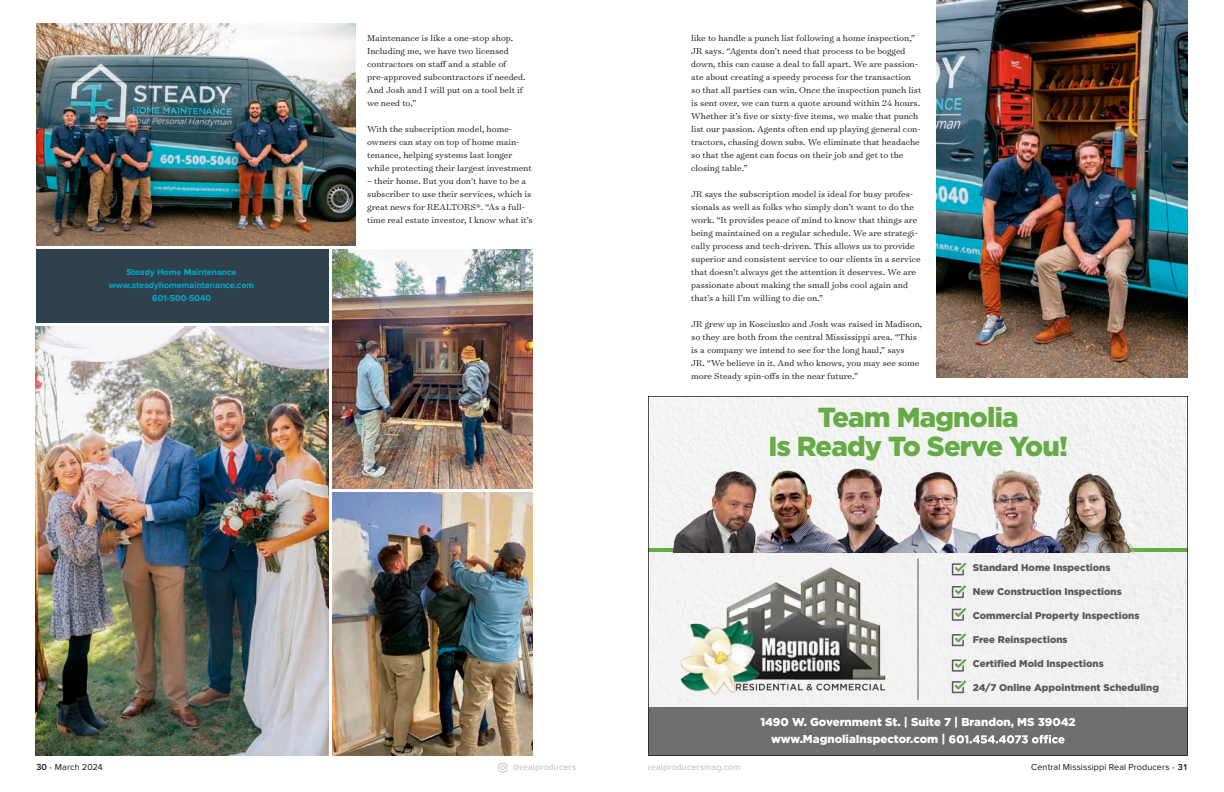
<style>
.page{position:relative;width:1224px;height:792px;background:#fff}
.page>*{position:absolute;margin:0;border:0;box-sizing:border-box;transform-origin:0 0}
.t1{font:900 27.5px/29.2px "Gotham";letter-spacing:-.03em;color:#66ab45;text-align:center}
.t2{font:900 11.4px/17.8px "Gotham";color:#fff}
.t3{font:300 9.8px/13px "Surveyor Text";color:#171713}
.t4{font:900 9.8px "Gotham";color:#58595b}
.t5{font:700 9px/13px "Proxima Nova";color:#00abca;text-align:center}
.t6{font:9px "Proxima Nova";letter-spacing:.01em;color:#171713}
.t7{font:9px "Proxima Nova";letter-spacing:.01em;color:#bbbcbc}
.s1{font-weight:600}
.s2{color:#31a5d9}
</style>
<div class="page">
<svg style="left:498px;top:763px;width:9px;height:9px"></svg>
<div style="left:36px;top:249px;width:293px;height:74px;background:#30414e"></div>
<img style="left:333px;top:249px;width:200px;height:240px">
<img style="left:333px;top:493px;width:200px;height:263px">
<img style="left:36px;top:327px;width:293px;height:429px">
<img style="left:36px;top:24px;width:319px;height:221px">
<img style="left:936px;top:0;width:252px;height:378px">
<div style="left:650px;top:398px;width:536px;height:309px;background:#f1f1f1"></div>
<div style="left:648px;top:707px;width:540px;height:49px;background:#6d6f71"></div>
<svg style="left:949px;top:735px;width:116px;height:9px"></svg>
<img style="left:661px;top:556px;width:247px;height:142px">
<hr style="left:648px;top:548px;width:540px;height:4px;background:#66ab45">
<svg style="left:952px;top:563px;width:14px;height:12px"></svg>
<svg style="left:952px;top:585px;width:14px;height:13px"></svg>
<svg style="left:952px;top:608px;width:14px;height:13px"></svg>
<svg style="left:952px;top:633px;width:14px;height:13px"></svg>
<svg style="left:952px;top:659px;width:14px;height:13px"></svg>
<svg style="left:952px;top:680px;width:14px;height:13px"></svg>
<hr style="left:918px;top:558px;width:1px;height:142px;background:#58595b">
<img style="left:656px;top:446px;width:524px;height:106px">
<img style="left:728px;top:460px;width:144px;height:92px">
<p class="t5" style="left:109px;top:266px;width:147px">Steady Home Maintenance www.steadyhomemaintenance.com<br>601-500-5040</p>
<p class="t3" style="left:367px;top:31px;width:160px">Maintenance is like a one-stop shop.<br>Including me, we have two licensed contractors on staff and a stable of pre-approved subcontractors if needed.<br>And Josh and I will put on a tool belt if we need to.”</p>
<p class="t3" style="left:367px;top:122px;width:166px">With the subscription model, home&shy;owners can stay on top of home main&shy;tenance, helping systems last longer while protecting their largest investment</p>
<p class="t3" style="left:367px;top:174px;width:167px">– their home. But you don’t have to be a subscriber to use their services, which is great news for REALTORS®. “As a full&shy;time real estate investor, I know what it’s</p>
<p class="t3" style="left:691px;top:31px;width:232px">like to handle a punch list following a home inspection,” JR says. “Agents don’t need that process to be bogged down, this can cause a deal to fall apart. We are passion&shy;ate about creating a speedy process for the transaction so that all parties can win. Once the inspection punch list is sent over, we can turn a quote around within 24 hours.<br>Whether it’s five or sixty-five items, we make that punch list our passion. Agents often end up playing general con&shy;tractors, chasing down subs. We eliminate that headache so that the agent can focus on their job and get to the closing table.”</p>
<p class="t3" style="left:691px;top:187px;width:231px">JR says the subscription model is ideal for busy profes&shy;sionals as well as folks who simply don’t want to do the work. “It provides peace of mind to know that things are being maintained on a regular schedule. We are strategi&shy;cally process and tech-driven. This allows us to provide superior and consistent service to our clients in a service that doesn’t always get the attention it deserves. We are passionate about making the small jobs cool again and that’s a hill I’m willing to die on.”</p>
<p class="t3" style="left:691px;top:317px;width:233px">JR grew up in Kosciusko and Josh was raised in Madison, so they are both from the central Mississippi area. “This is a company we intend to see for the long haul,” says<br>JR. “We believe in it. And who knows, you may see some more Steady spin-offs in the near future.”</p>
<h1 class="t1" style="left:768px;top:402px;width:301px">Team Magnolia<br>Is Ready To Serve You!</h1>
<p class="t4" style="left:973px;top:561px;width:139px">Standard Home Inspections</p>
<p class="t4" style="left:973px;top:585px;width:151px">New Construction Inspections</p>
<p class="t4" style="left:973px;top:609px;width:168px">Commercial Property Inspections</p>
<p class="t4" style="left:973px;top:633px;width:96px">Free Reinspections</p>
<p class="t4" style="left:973px;top:657px;width:132px">Certified Mold Inspections</p>
<p class="t4" style="left:973px;top:681px;width:188px">24/7 Online Appointment Scheduling</p>
<p class="t2" style="left:771px;top:712px;width:306px;text-indent:-11px">1490 W. Government St. | Suite 7 | Brandon, MS 39042 www.MagnoliaInspector.com |</p>
<p class="t6" style="left:36px;top:762px;width:69px"><span class="s1">30</span> <span class="s2">•</span> March 2024</p>
<p class="t7" style="left:513px;top:762px;width:65px">@realproducers</p>
<p class="t7" style="left:648px;top:762px;width:94px">realproducersmag.com</p>
<p class="t6" style="left:1031px;top:762px;width:158px">Central Mississippi Real Producers <span class="s2">•</span> <span class="s1">31</span></p>
</div>
